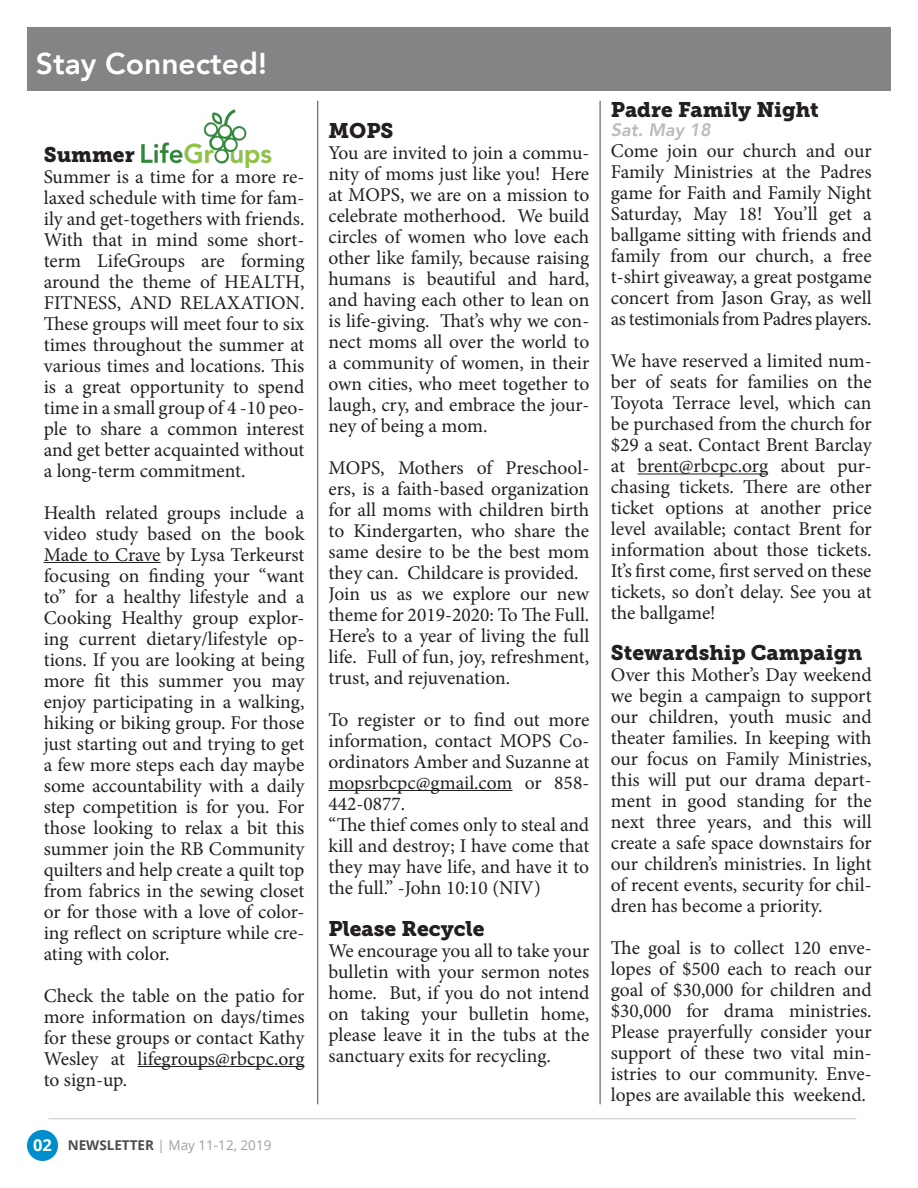
<style>
.page{position:relative;width:918px;height:1188px;background:#fff}
.page>*{position:absolute;margin:0;border:0;box-sizing:border-box;transform-origin:0 0}
.t1{font:800 30px "Avenir";color:#fff}
.t2{font:21px "Museo Slab 900";color:#231f20}
.t3{font:19.5px/21px "Minion Pro";letter-spacing:-.005em;color:#231f20;text-align:justify}
.t4{font:italic 800 18px "Avenir";color:#babbbe}
.t5{font:700 16.5px "Open Sans";color:#fff}
.t6{font:13.5px "Open Sans";color:#9d9fa2}
.s1{font-weight:700;color:#4b4c4d}
</style>
<div class="page">
<hr style="left:49px;top:1118px;width:807px;height:1px;background:#c7c8ca">
<div style="left:27px;top:28px;width:864px;height:63px;background:#848385"></div>
<hr style="left:44px;top:562px;width:117px;height:1px;background:#231f20">
<hr style="left:138px;top:1066px;width:166px;height:1px;background:#231f20">
<hr style="left:317px;top:101px;width:1px;height:1003px;background:#484648">
<hr style="left:600px;top:101px;width:1px;height:1003px;background:#484648">
<hr style="left:329px;top:790px;width:184px;height:1px;background:#231f20">
<div style="left:27px;top:1130px;width:31px;height:31px;background:#008dcb;border-radius:50%"></div>
<hr style="left:638px;top:474px;width:130px;height:1px;background:#231f20">
<img style="left:141px;top:109px;width:131px;height:59px">
<p class="t1" style="left:36px;top:41px;width:233px">Stay Connected!</p>
<p class="t2" style="left:44px;top:142px;width:92px">Summer</p>
<p class="t3" style="left:44px;top:166px;width:262px">Summer is a time for a more re&shy;laxed schedule with time for fam&shy;ily and get-togethers with friends.<br>With that in mind some short&shy;term LifeGroups are forming around the theme of HEALTH, FITNESS, AND RELAXATION.<br>These groups will meet four to six times throughout the summer at various times and locations. This is a great opportunity to spend time in a small group of 4 -10 peo&shy;ple to share a common interest and get better acquainted without a long-term commitment.</p>
<p class="t3" style="left:44px;top:502px;width:262px">Health related groups include a video study based on the book Made to Crave by Lysa Terkeurst focusing on finding your “want to” for a healthy lifestyle and a Cooking Healthy group explor&shy;ing current dietary/lifestyle op&shy;tions. If you are looking at being more fit this summer you may enjoy participating in a walking, hiking or biking group. For those just starting out and trying to get a few more steps each day maybe some accountability with a daily step competition is for you. For those looking to relax a bit this summer join the RB Community quilters and help create a quilt top from fabrics in the sewing closet or for those with a love of color&shy;ing reflect on scripture while cre&shy;ating with color.</p>
<p class="t3" style="left:44px;top:985px;width:262px">Check the table on the patio for more information on days/times for these groups or contact Kathy Wesley at lifegroups@rbcpc.org to sign-up.</p>
<p class="t5" style="left:33px;top:1133px;width:20px">02</p>
<p class="t6" style="left:68px;top:1136px;width:205px"><span class="s1">NEWSLETTER</span> | May 11-12, 2019</p>
<p class="t2" style="left:329px;top:118px;width:67px">MOPS</p>
<p class="t3" style="left:329px;top:142px;width:262px">You are invited to join a commu&shy;nity of moms just like you! Here at MOPS, we are on a mission to celebrate motherhood. We build circles of women who love each other like family, because raising humans is beautiful and hard, and having each other to lean on is life-giving. That’s why we con&shy;nect moms all over the world to a community of women, in their own cities, who meet together to laugh, cry, and embrace the jour&shy;ney of being a mom.</p>
<p class="t3" style="left:329px;top:457px;width:262px">MOPS, Mothers of Preschool&shy;ers, is a faith-based organization for all moms with children birth to Kindergarten, who share the same desire to be the best mom they can. Childcare is provided.</p>
<p class="t3" style="left:329px;top:583px;width:262px">Join us as we explore our new theme for 2019-2020: To The Full.<br>Here’s to a year of living the full life. Full of fun, joy, refreshment, trust, and rejuvenation.</p>
<p class="t3" style="left:329px;top:709px;width:262px">To register or to find out more information, contact MOPS Co&shy;ordinators Amber and Suzanne at mopsrbcpc@gmail.com or 858- 442-0877.</p>
<p class="t3" style="left:329px;top:814px;width:262px">“The thief comes only to steal and kill and destroy; I have come that they may have life, and have it to the full.” -John 10:10 (NIV)</p>
<p class="t2" style="left:329px;top:916px;width:158px">Please Recycle</p>
<p class="t3" style="left:329px;top:940px;width:262px">We encourage you all to take your bulletin with your sermon notes home. But, if you do not intend on taking your bulletin home, please leave it in the tubs at the sanctuary exits for recycling.</p>
<p class="t2" style="left:611px;top:97px;width:209px">Padre Family Night</p>
<p class="t4" style="left:611px;top:119px;width:101px">Sat. May 18</p>
<p class="t3" style="left:611px;top:140px;width:262px">Come join our church and our Family Ministries at the Padres game for Faith and Family Night Saturday, May 18! You’ll get a ballgame sitting with friends and family from our church, a free t-shirt giveaway, a great postgame concert from Jason Gray, as well as testimonials from Padres players.</p>
<p class="t3" style="left:611px;top:350px;width:262px">We have reserved a limited num&shy;ber of seats for families on the Toyota Terrace level, which can be purchased from the church for $29 a seat. Contact Brent Barclay at brent@rbcpc.org about pur&shy;chasing tickets. There are other ticket options at another price level available; contact Brent for information about those tickets.<br>It’s first come, first served on these tickets, so don’t delay. See you at the ballgame!</p>
<p class="t2" style="left:611px;top:640px;width:253px">Stewardship Campaign</p>
<p class="t3" style="left:611px;top:664px;width:262px">Over this Mother’s Day weekend we begin a campaign to support our children, youth music and theater families. In keeping with our focus on Family Ministries, this will put our drama depart&shy;ment in good standing for the next three years, and this will create a safe space downstairs for our children’s ministries. In light of recent events, security for chil&shy;dren has become a priority.</p>
<p class="t3" style="left:611px;top:937px;width:262px">The goal is to collect 120 enve&shy;lopes of $500 each to reach our goal of $30,000 for children and $30,000 for drama ministries.<br>Please prayerfully consider your support of these two vital min&shy;istries to our community. Enve&shy;lopes are available this weekend.</p>
</div>
